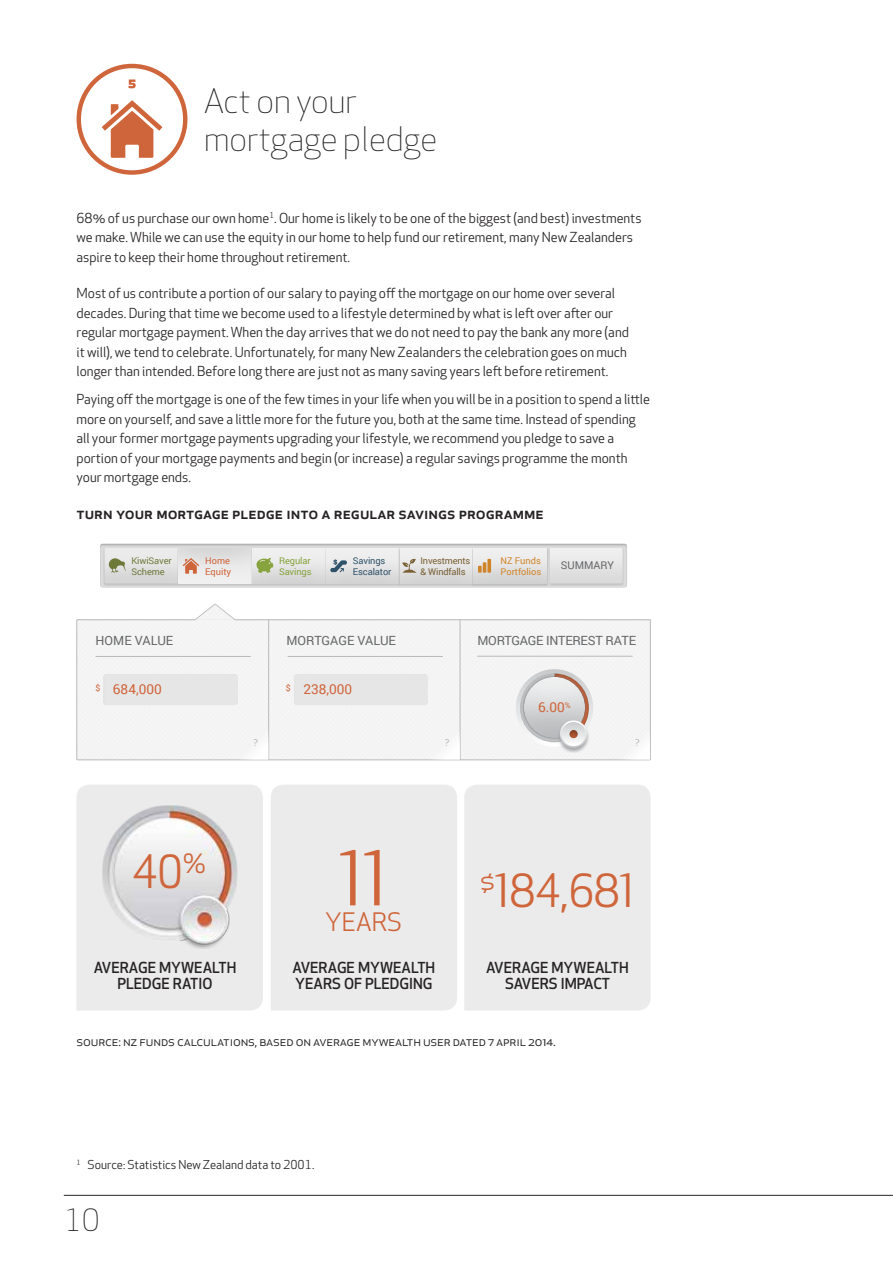
<style>
.page{position:relative;width:893px;height:1263px;background:#fff}
.page>*{position:absolute;margin:0;border:0;box-sizing:border-box;transform-origin:0 0}
.t1{font:72.9px "Apex New";color:#cf653a}
.t2{font:44.55px "Apex New";color:#cf653a}
.t3{font:300 33px/37.5px "Apex New";color:#262324}
.t4{font:300 30px "Apex New";color:#262324}
.t5{font:24.9px "Apex New";color:#cf653a}
.t6{font:500 16.5px "Apex New";color:#262324}
.t7{font:500 14.85px/15.6px "Apex New";color:#262324;text-align:center}
.t8{font:13.65px "Roboto";color:#cf653a}
.t9{font:13.5px/19.5px "Apex New";color:#262324}
.t10{font:12.6px "Roboto";color:#656769}
.t11{font:12.6px "Roboto";letter-spacing:-.02em;color:#656769}
.t12{font:12px "Apex New";color:#262324}
.t13{font:10.65px "Roboto";color:#656769}
.t14{font:9.3px/11.1px "Roboto";letter-spacing:-.02em;color:#796034}
.t15{font:9.3px/11.1px "Roboto";color:#d08429}
.t16{font:9.3px/11.1px "Roboto";letter-spacing:-.01em;color:#2e5269}
.t17{font:9.3px/11.1px "Roboto";letter-spacing:-.01em;color:#6d7939}
.t18{font:9.3px/11.1px "Roboto";letter-spacing:-.01em;color:#86a33d}
.t19{font:9.3px/11.1px "Roboto";color:#cf653a}
.t20{font:8.7px "Apex New";color:#9fa1a3}
</style>
<div class="page">
<hr style="left:64px;top:1195px;width:829px;height:1px;background:#262324">
<div style="left:78px;top:620px;width:572px;height:140px;background:#f4f4f4"></div>
<div style="left:98px;top:542px;width:530px;height:46px;background:#9fa1a3;opacity:.75"></div>
<div style="left:103px;top:548px;width:76px;height:38px;background:#c4c5c7"></div>
<div style="left:102px;top:545px;width:77px;height:32px;background:#d9d9d9"></div>
<div style="left:102px;top:551px;width:77px;height:33px;background:#cfd1d2"></div>
<div style="left:177px;top:548px;width:76px;height:38px;background:#c4c5c7"></div>
<div style="left:177px;top:545px;width:75px;height:39px;background:#b7b9bb;opacity:.5"></div>
<div style="left:251px;top:548px;width:76px;height:38px;background:#c4c5c7"></div>
<div style="left:251px;top:545px;width:75px;height:38px;background:#c9c9ca"></div>
<div style="left:251px;top:546px;width:75px;height:38px;background:#b7b9bb;opacity:.5"></div>
<div style="left:325px;top:548px;width:76px;height:38px;background:#c4c5c7"></div>
<div style="left:325px;top:545px;width:75px;height:38px;background:#c9c9ca"></div>
<div style="left:325px;top:546px;width:75px;height:38px;background:#b7b9bb;opacity:.5"></div>
<div style="left:399px;top:548px;width:76px;height:38px;background:#c4c5c7"></div>
<div style="left:399px;top:545px;width:75px;height:38px;background:#c9c9ca"></div>
<div style="left:399px;top:546px;width:75px;height:38px;background:#b7b9bb;opacity:.5"></div>
<div style="left:472px;top:548px;width:77px;height:38px;background:#b7b9bb"></div>
<div style="left:472px;top:545px;width:76px;height:38px;background:#c9c9ca"></div>
<div style="left:472px;top:546px;width:76px;height:38px;background:#b7b9bb;opacity:.5"></div>
<div style="left:548px;top:547px;width:77px;height:39px;background:#cfd1d2;opacity:.5"></div>
<svg style="left:402px;top:559px;width:14px;height:14px"></svg>
<svg style="left:487px;top:559px;width:4px;height:14px"></svg>
<svg style="left:478px;top:562px;width:8px;height:11px"></svg>
<svg style="left:105px;top:548px;width:94px;height:36px"></svg>
<svg style="left:256px;top:557px;width:17px;height:16px"></svg>
<svg style="left:330px;top:559px;width:17px;height:13px"></svg>
<hr style="left:235px;top:619px;width:415px;height:1px;background:#b7b9bb">
<hr style="left:77px;top:760px;width:573px;height:1px;background:#b7b9bb">
<hr style="left:77px;top:619px;width:118px;height:1px;background:#b7b9bb">
<hr style="left:96px;top:656px;width:155px;height:1px;background:#b7b9bb">
<hr style="left:268px;top:620px;width:1px;height:140px;background:#b7b9bb">
<hr style="left:77px;top:620px;width:1px;height:140px;background:#b7b9bb">
<hr style="left:650px;top:620px;width:1px;height:140px;background:#b7b9bb">
<hr style="left:460px;top:620px;width:1px;height:140px;background:#b7b9bb">
<hr style="left:288px;top:656px;width:155px;height:1px;background:#b7b9bb">
<hr style="left:477px;top:656px;width:156px;height:1px;background:#b7b9bb">
<div style="left:103px;top:672px;width:135px;height:34px;background:#e7e6e6"></div>
<div style="left:293px;top:672px;width:135px;height:34px;background:#e7e6e6"></div>
<svg style="left:233px;top:724px;width:35px;height:35px"></svg>
<svg style="left:424px;top:724px;width:36px;height:35px"></svg>
<svg style="left:614px;top:724px;width:36px;height:35px"></svg>
<svg style="left:516px;top:669px;width:77px;height:77px"></svg>
<div style="left:518px;top:671px;width:72px;height:72px;background:#9fa1a3;opacity:.75"></div>
<div style="left:552px;top:673px;width:38px;height:65px;background:#656769;opacity:.75"></div>
<div style="left:520px;top:673px;width:68px;height:68px;background:#656769;opacity:.85"></div>
<div style="left:521px;top:674px;width:65px;height:65px;background:#b7b9bb;opacity:.75"></div>
<div style="left:557px;top:720px;width:33px;height:33px;background:#949598;opacity:.75"></div>
<svg style="left:560px;top:720px;width:27px;height:28px"></svg>
<div style="left:561px;top:722px;width:25px;height:24px;background:linear-gradient(to bottom,#cbccce,#fbfbfb);border-radius:12px"></div>
<div style="left:567px;top:729px;width:12px;height:11px;background:#656769;opacity:.75"></div>
<img style="left:195px;top:604px;width:40px;height:16px">
<div style="left:77px;top:785px;width:186px;height:225px;background:#ecebeb"></div>
<img style="left:101px;top:805px;width:137px;height:143px">
<div style="left:271px;top:785px;width:186px;height:225px;background:#ecebeb"></div>
<div style="left:464px;top:785px;width:187px;height:225px;background:#ecebeb"></div>
<div style="left:77px;top:64px;width:110px;height:111px;border:4px solid #cf653a;border-radius:50%"></div>
<svg style="left:102px;top:100px;width:60px;height:58px"></svg>
<svg style="left:129px;top:80px;width:7px;height:8px"></svg>
<h3 class="t3" style="left:204px;top:83px;width:235px">Act on your mortgage pledge</h3>
<p class="t9" style="left:77px;top:208px;width:567px">68% of us purchase our own home<sup>1</sup>. Our home is likely to be one of the biggest (and best) investments we make. While we can use the equity in our home to help fund our retirement, many New Zealanders aspire to keep their home throughout retirement.</p>
<p class="t9" style="left:77px;top:284px;width:554px">Most of us contribute a portion of our salary to paying off the mortgage on our home over several decades. During that time we become used to a lifestyle determined by what is left over after our regular mortgage payment. When the day arrives that we do not need to pay the bank any more (and it will), we tend to celebrate. Unfortunately, for many New Zealanders the celebration goes on much longer than intended. Before long there are just not as many saving years left before retirement.</p>
<p class="t9" style="left:77px;top:390px;width:575px">Paying off the mortgage is one of the few times in your life when you will be in a position to spend a little more on yourself, and save a little more for the future you, both at the same time. Instead of spending all your former mortgage payments upgrading your lifestyle, we recommend you pledge to save a portion of your mortgage payments and begin (or increase) a regular savings programme the month your mortgage ends.</p>
<p class="t6" style="left:77px;top:502px;width:469px">turn your mortgage pledge into a regular savings programme</p>
<p class="t15" style="left:500px;top:554px;width:42px">NZ Funds<br>Portfolios</p>
<p class="t17" style="left:131px;top:554px;width:42px">KiwiSaver<br>Scheme</p>
<p class="t18" style="left:279px;top:554px;width:34px">Regular<br>Savings</p>
<p class="t16" style="left:353px;top:554px;width:40px">Savings<br>Escalator</p>
<p class="t19" style="left:205px;top:554px;width:28px">Home<br>Equity</p>
<p class="t13" style="left:561px;top:558px;width:55px">SUMMARY</p>
<p class="t14" style="left:420px;top:554px;width:51px">Investments &amp; Windfalls</p>
<p class="t10" style="left:96px;top:631px;width:79px">HOME VALUE</p>
<p class="t10" style="left:286px;top:631px;width:111px">MORTGAGE VALUE</p>
<p class="t11" style="left:477px;top:631px;width:160px">MORTGAGE INTEREST RATE</p>
<p class="t8" style="left:96px;top:679px;width:68px"><sup>$</sup> 684,000</p>
<p class="t8" style="left:286px;top:679px;width:68px"><sup>$</sup> 238,000</p>
<p class="t8" style="left:538px;top:698px;width:34px">6.00<sup>%</sup></p>
<h2 class="t2" style="left:132px;top:843px;width:75px">40<sup>%</sup></h2>
<p class="t20" style="left:254px;top:737px;width:6px">?</p>
<p class="t20" style="left:445px;top:737px;width:6px">?</p>
<p class="t20" style="left:635px;top:737px;width:6px">?</p>
<h1 class="t1" style="left:339px;top:833px;width:50px">11</h1>
<h3 class="t5" style="left:325px;top:906px;width:78px">YEARS</h3>
<h2 class="t2" style="left:480px;top:863px;width:156px"><sup>$</sup>184,681</h2>
<p class="t7" style="left:94px;top:960px;width:144px">AVERAGE MYWEALTH<br>PLEDGE RATIO</p>
<p class="t7" style="left:293px;top:960px;width:144px;text-align:left">AVERAGE MYWEALTH<br>YEARS OF PLEDGING</p>
<p class="t7" style="left:486px;top:960px;width:144px">AVERAGE MYWEALTH<br>SAVERS IMPACT</p>
<p class="t9" style="left:77px;top:1031px;width:481px">source: nz funds calculations, based on average mywealth user dated 7 april 2014.</p>
<p class="t12" style="left:77px;top:1157px;width:239px"><sup>1</sup> Source: Statistics New Zealand data to 2001.</p>
<h3 class="t4" style="left:64px;top:1201px;width:37px">10</h3>
</div>
